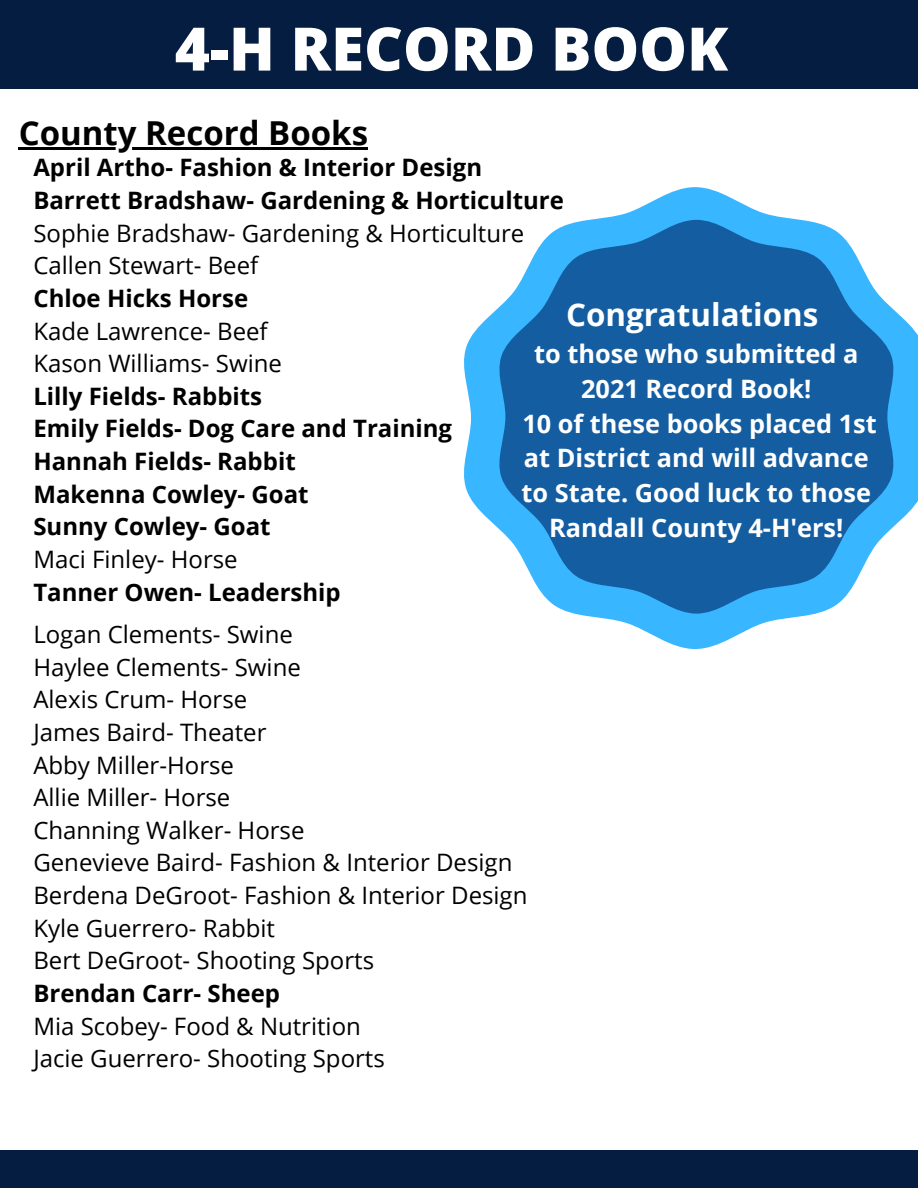
<style>
.page{position:relative;width:918px;height:1188px;background:#fff}
.page>*{position:absolute;margin:0;border:0;box-sizing:border-box;transform-origin:0 0}
.t1{font:800 60px "Open Sans";color:#fff}
.t2{font:700 33px "Open Sans";color:#000}
.t3{font:700 31.35px "Open Sans";color:#fff}
.t4{font:700 25.35px/34.8px "Open Sans";color:#fff;text-align:center}
.t5{font:24px "Open Sans";color:#000}
.t6{font:700 24px "Open Sans";color:#000}
</style>
<div class="page">
<div style="left:0;top:0;width:918px;height:88px;background:#051d40"></div>
<div style="left:0;top:1150px;width:918px;height:38px;background:#051d40"></div>
<svg style="left:464px;top:187px;width:454px;height:462px"></svg>
<svg style="left:495px;top:220px;width:403px;height:394px;background:#2d79b8"></svg>
<hr style="left:19px;top:147px;width:349px;height:2px;background:#000">
<p class="t1" style="left:175px;top:7px;width:555px">4-H RECORD BOOK</p>
<p class="t2" style="left:19px;top:110px;width:351px">County Record Books</p>
<p class="t6" style="left:33px;top:151px;width:450px">April Artho- Fashion &amp; Interior Design</p>
<p class="t6" style="left:33px;top:183px;width:532px">Barrett Bradshaw- Gardening &amp; Horticulture</p>
<p class="t5" style="left:33px;top:216px;width:493px">Sophie Bradshaw- Gardening &amp; Horticulture</p>
<p class="t5" style="left:33px;top:249px;width:226px">Callen Stewart- Beef</p>
<p class="t6" style="left:33px;top:281px;width:216px">Chloe Hicks Horse</p>
<p class="t5" style="left:33px;top:314px;width:236px">Kade Lawrence- Beef</p>
<p class="t5" style="left:33px;top:347px;width:250px">Kason Williams- Swine</p>
<p class="t6" style="left:33px;top:379px;width:230px">Lilly Fields- Rabbits</p>
<p class="t6" style="left:33px;top:412px;width:420px">Emily Fields- Dog Care and Training</p>
<p class="t6" style="left:33px;top:444px;width:264px">Hannah Fields- Rabbit</p>
<p class="t6" style="left:33px;top:477px;width:277px">Makenna Cowley- Goat</p>
<p class="t6" style="left:33px;top:510px;width:239px">Sunny Cowley- Goat</p>
<p class="t5" style="left:33px;top:542px;width:206px">Maci Finley- Horse</p>
<p class="t6" style="left:33px;top:575px;width:309px">Tanner Owen- Leadership</p>
<p class="t3" style="left:566px;top:292px;width:254px">Congratulations</p>
<p class="t4" style="left:534px;top:336px;width:326px">to those who submitted a<br>2021 Record Book!</p>
<p class="t4" style="left:521px;top:405px;width:357px">10 of these books placed 1st at District and will advance to State. Good luck to those<br>Randall County 4-H'ers!</p>
<p class="t5" style="left:33px;top:617px;width:261px">Logan Clements- Swine</p>
<p class="t5" style="left:33px;top:650px;width:269px">Haylee Clements- Swine</p>
<p class="t5" style="left:33px;top:683px;width:215px">Alexis Crum- Horse</p>
<p class="t5" style="left:33px;top:715px;width:235px">James Baird- Theater</p>
<p class="t5" style="left:33px;top:748px;width:202px">Abby Miller-Horse</p>
<p class="t5" style="left:33px;top:781px;width:199px">Allie Miller- Horse</p>
<p class="t5" style="left:33px;top:813px;width:273px">Channing Walker- Horse</p>
<p class="t5" style="left:33px;top:846px;width:481px">Genevieve Baird- Fashion &amp; Interior Design</p>
<p class="t5" style="left:33px;top:878px;width:496px">Berdena DeGroot- Fashion &amp; Interior Design</p>
<p class="t5" style="left:33px;top:911px;width:243px">Kyle Guerrero- Rabbit</p>
<p class="t5" style="left:33px;top:944px;width:342px">Bert DeGroot- Shooting Sports</p>
<p class="t6" style="left:33px;top:976px;width:248px">Brendan Carr- Sheep</p>
<p class="t5" style="left:33px;top:1009px;width:329px">Mia Scobey- Food &amp; Nutrition</p>
<p class="t5" style="left:33px;top:1042px;width:353px">Jacie Guerrero- Shooting Sports</p>
</div>
